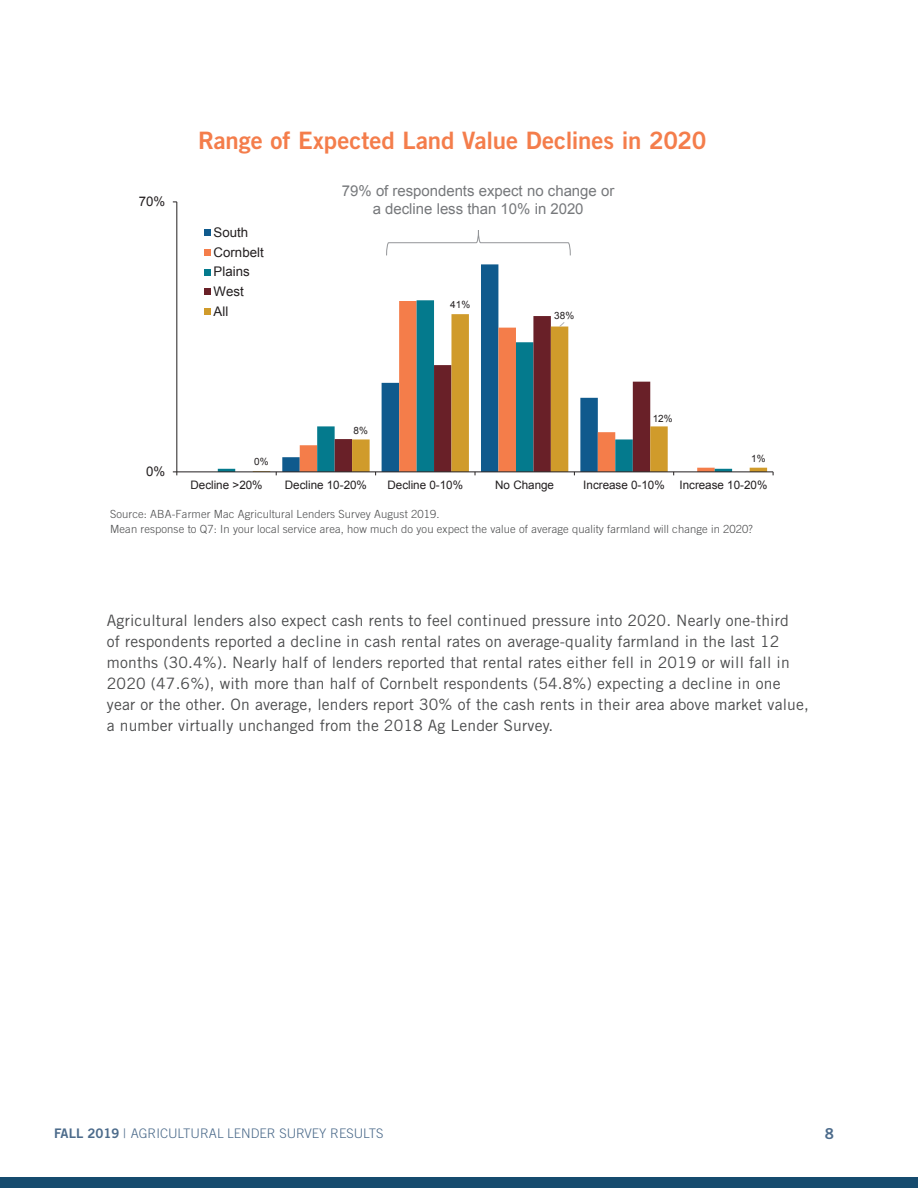
<style>
.page{position:relative;width:918px;height:1188px;background:#fff}
.page>*{position:absolute;margin:0;border:0;box-sizing:border-box;transform-origin:0 0}
.t1{font:700 24.9px "Arial";color:#f47d4a}
.t2{font:24px "Trade Gothic LT Std Bd 2";letter-spacing:-.005em;color:#f47d4b}
.t3{font:15.75px/21px "Trade Gothic LT Std";letter-spacing:.01em;color:#4b4c4d}
.t4{font:15px/18px "Arial";letter-spacing:-.005em;color:#76787b;text-align:center}
.t5{font:15px "Trade Gothic LT Std Bd 2";color:#4c6b8b}
.t6{font:300 13.2px "Trade Gothic LT Std";color:#4c6b8b}
.t7{font:13.2px/19.6px "Arial";color:#231f20}
.t8{font:11.7px "Arial";color:#231f20}
.t9{font:300 11.25px/15px "Trade Gothic LT Std";letter-spacing:.01em;color:#4b4c4d}
.t10{font:9.9px "Arial";color:#231f20}
.t11{font:8.25px "Arial";color:#636366}
.s1{font-family:"Trade Gothic LT Std Bd 2";font-weight:400}
</style>
<div class="page">
<div style="left:0;top:1177px;width:918px;height:11px;background:#164b6e"></div>
<svg style="left:481px;top:264px;width:18px;height:36px"></svg>
<svg style="left:218px;top:300px;width:281px;height:172px"></svg>
<svg style="left:253px;top:314px;width:514px;height:158px"></svg>
<hr style="left:177px;top:202px;width:1px;height:270px;background:#231f20">
<hr style="left:177px;top:472px;width:596px;height:1px;background:#231f20">
<svg style="left:559px;top:321px;width:6px;height:6px"></svg>
<div style="left:204px;top:230px;width:7px;height:6px;background:#0f5a8d"></div>
<div style="left:204px;top:249px;width:7px;height:7px;background:#f47d4a"></div>
<div style="left:204px;top:269px;width:7px;height:7px;background:#047a8d"></div>
<div style="left:204px;top:289px;width:7px;height:6px;background:#692028"></div>
<div style="left:204px;top:308px;width:7px;height:7px;background:#d09b2b"></div>
<svg style="left:386px;top:230px;width:185px;height:26px"></svg>
<p class="t7" style="left:139px;top:192px;width:28px">70%</p>
<h2 class="t2" style="left:198px;top:126px;width:510px">Range of Expected Land Value Declines in 2020</h2>
<h1 class="t1" style="left:182px;top:127px;width:565px">Range of Expected Land Value Declines in 2020</h1>
<p class="t7" style="left:214px;top:223px;width:52px">South<br>Cornbelt<br>Plains<br>West<br>All</p>
<p class="t4" style="left:342px;top:182px;width:274px">79% of respondents expect no change or a decline less than 10% in 2020</p>
<p class="t10" style="left:450px;top:298px;width:22px">41%</p>
<p class="t10" style="left:554px;top:309px;width:22px">38%</p>
<p class="t7" style="left:146px;top:462px;width:21px">0%</p>
<p class="t10" style="left:254px;top:455px;width:16px">0%</p>
<p class="t10" style="left:354px;top:424px;width:16px">8%</p>
<p class="t10" style="left:653px;top:412px;width:22px">12%</p>
<p class="t10" style="left:751px;top:452px;width:16px">1%</p>
<p class="t8" style="left:191px;top:478px;width:74px">Decline &gt;20%</p>
<p class="t8" style="left:285px;top:478px;width:84px">Decline 10-20%</p>
<p class="t8" style="left:387px;top:478px;width:77px">Decline 0-10%</p>
<p class="t8" style="left:495px;top:478px;width:60px">No Change</p>
<p class="t8" style="left:583px;top:478px;width:83px">Increase 0-10%</p>
<p class="t8" style="left:679px;top:478px;width:89px">Increase 10-20%</p>
<p class="t11" style="left:210px;top:505px;width:249px">Source: ABA-Farmer Mac Agricultural Lenders Survey August 2019</p>
<p class="t9" style="left:110px;top:506px;width:644px">Source: ABA-Farmer Mac Agricultural Lenders Survey August 2019.<br>Mean response to Q7: In your local service area, how much do you expect the value of average quality farmland will change in 2020?</p>
<p class="t3" style="left:107px;top:610px;width:703px">Agricultural lenders also expect cash rents to feel continued pressure into 2020. Nearly one-third<br>of respondents reported a decline in cash rental rates on average-quality farmland in the last 12 months (30.4%). Nearly half of lenders reported that rental rates either fell in 2019 or will fall in 2020 (47.6%), with more than half of Cornbelt respondents (54.8%) expecting a decline in one year or the other. On average, lenders report 30% of the cash rents in their area above market value, a number virtually unchanged from the 2018 Ag Lender Survey.</p>
<p class="t6" style="left:54px;top:1125px;width:331px"><span class="s1">FALL 2019</span> | AGRICULTURAL LENDER SURVEY RESULTS</p>
<p class="t5" style="left:825px;top:1124px;width:11px">8</p>
</div>
